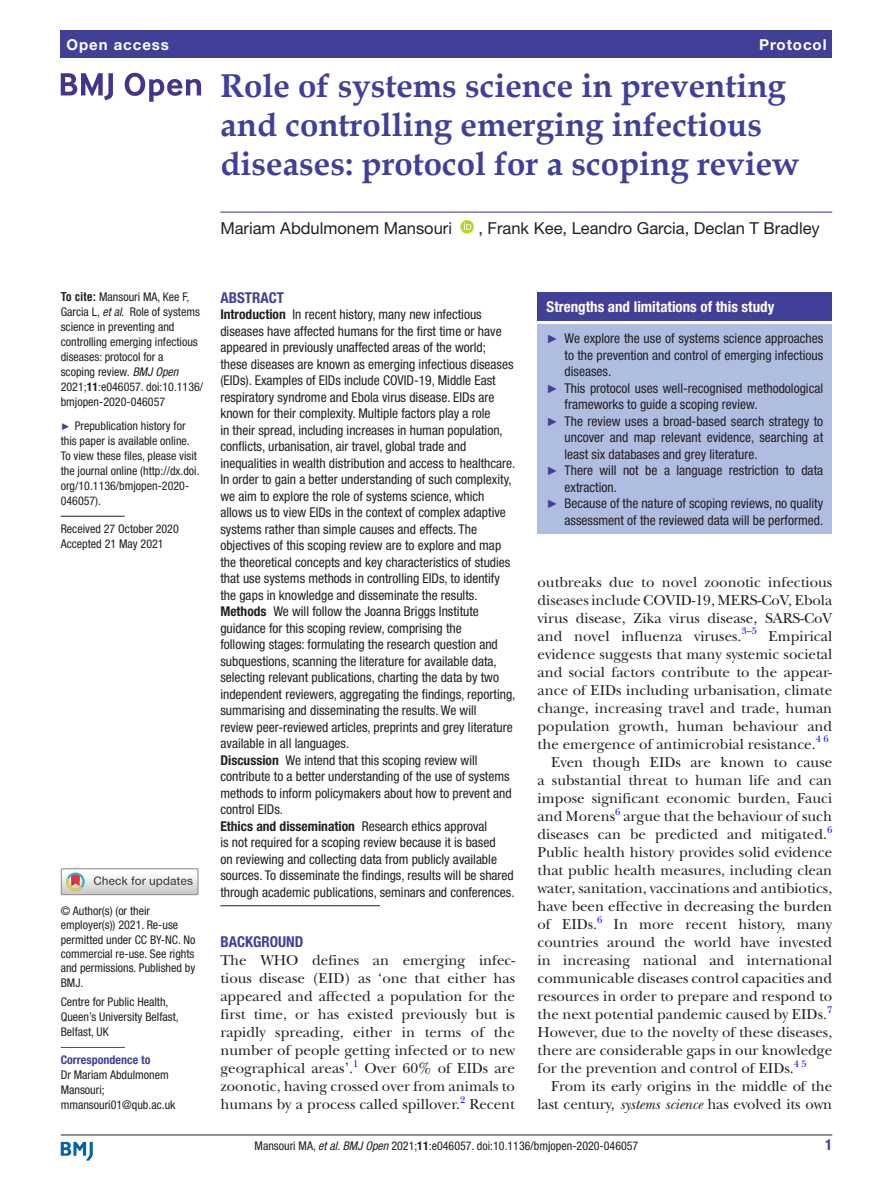
<style>
.page{position:relative;width:893px;height:1191px;background:#fff}
.page>*{position:absolute;margin:0;border:0;box-sizing:border-box;transform-origin:0 0}
.t1{font:700 33px/39px "Book Antiqua";color:#414099}
.t2{font:16.5px "Helvetica Neue LT Std";color:#231f20}
.t3{font:15px/18px "New Baskerville";color:#231f20;text-align:justify}
.t4{font:700 condensed 15px "Helvetica Neue LT Std";color:#fff}
.t5{font:700 condensed 15px "Helvetica Neue LT Std";color:#414099}
.t6{font:700 15px "Helvetica Neue LT Std";letter-spacing:.065em;color:#fff}
.t7{font:condensed 13.5px/16.5px "Helvetica Neue LT Std";color:#231f20}
.t8{font:condensed 12px/15px "Helvetica Neue LT Std";color:#231f20}
.t9{font:700 condensed 12px "Helvetica Neue LT Std";color:#414099}
.t10{font:9.9px "New Baskerville";color:#00f}
.s1{font-family:"Helvetica LT Std";font-weight:700}
.s2{font-style:italic}
.s3{font-weight:700}
.s4{font-family:"Arial";font-stretch:normal;font-size:9.75px;color:#414099}
.s5{font-family:"Arial";font-stretch:normal;font-size:12px;color:#414099}
</style>
<div class="page">
<hr style="left:61px;top:1134px;width:771px;height:1px;background:#231f20">
<svg style="left:61px;top:1141px;width:32px;height:19px"></svg>
<div style="left:61px;top:31px;width:771px;height:27px;background:#414099"></div>
<hr style="left:220px;top:211px;width:612px;height:2px;background:#414099">
<svg style="left:460px;top:220px;width:14px;height:14px"></svg>
<hr style="left:61px;top:516px;width:64px;height:1px;background:#231f20">
<hr style="left:61px;top:1047px;width:64px;height:1px;background:#414099">
<svg style="left:61px;top:73px;width:52px;height:27px"></svg>
<svg style="left:125px;top:73px;width:76px;height:29px"></svg>
<div style="left:61px;top:868px;width:138px;height:27px;border:1px solid #969090"></div>
<svg style="left:61px;top:868px;width:137px;height:26px"></svg>
<hr style="left:220px;top:905px;width:160px;height:1px;background:#231f20">
<div style="left:538px;top:292px;width:294px;height:29px;background:#414099"></div>
<div style="left:538px;top:325px;width:294px;height:209px;background:#afbde1"></div>
<p class="t6" style="left:66px;top:35px;width:104px">Open access</p>
<p class="t6" style="left:759px;top:35px;width:69px">Protocol</p>
<h1 class="t1" style="left:220px;top:66px;width:581px">Role of systems science in preventing and controlling emerging infectious diseases: protocol for a scoping review</h1>
<p class="t2" style="left:220px;top:218px;width:233px">Mariam Abdulmonem Mansouri</p>
<p class="t2" style="left:478px;top:218px;width:343px">, Frank Kee, Leandro Garcia, Declan T Bradley</p>
<p class="t8" style="left:61px;top:289px;width:144px"><span class="s1">To cite:</span> Mansouri MA, Kee F,<br>Garcia L, <span class="s2">et al</span>. Role of systems science in preventing and controlling emerging infectious diseases: protocol for a<br>scoping review. <span class="s2">BMJ Open<br></span>2021;<span class="s3">11</span>:e046057. doi:10.1136/ bmjopen-2020-046057</p>
<p class="t8" style="left:61px;top:418px;width:140px"><span class="s4">►</span> Prepublication history for this paper is available online.<br>To view these files, please visit the journal online (http://dx.doi. org/10.1136/bmjopen-2020-<br>046057).</p>
<p class="t8" style="left:61px;top:521px;width:120px">Received 27 October 2020<br>Accepted 21 May 2021</p>
<p class="t8" style="left:61px;top:903px;width:136px;line-height:14.4px">© Author(s) (or their employer(s)) 2021. Re-use permitted under CC BY-NC. No commercial re-use. See rights and permissions. Published by<br>BMJ.</p>
<p class="t8" style="left:61px;top:994px;width:119px">Centre for Public Health,<br>Queen’s University Belfast,<br>Belfast, UK</p>
<p class="t9" style="left:61px;top:1052px;width:91px">Correspondence to</p>
<p class="t8" style="left:61px;top:1067px;width:116px">Dr Mariam Abdulmonem<br>Mansouri; mmansouri01@qub.ac.uk</p>
<p class="t5" style="left:220px;top:288px;width:65px">ABSTRACT</p>
<p class="t7" style="left:220px;top:306px;width:297px"><span class="s3">Introduction</span> In recent history, many new infectious diseases have affected humans for the first time or have appeared in previously unaffected areas of the world; these diseases are known as emerging infectious diseases (EIDs). Examples of EIDs include COVID-19, Middle East respiratory syndrome and Ebola virus disease. EIDs are known for their complexity. Multiple factors play a role<br>in their spread, including increases in human population, conflicts, urbanisation, air travel, global trade and inequalities in wealth distribution and access to healthcare.<br>In order to gain a better understanding of such complexity, we aim to explore the role of systems science, which allows us to view EIDs in the context of complex adaptive systems rather than simple causes and effects. The objectives of this scoping review are to explore and map the theoretical concepts and key characteristics of studies that use systems methods in controlling EIDs, to identify the gaps in knowledge and disseminate the results.<br><span class="s3">Methods</span> We will follow the Joanna Briggs Institute guidance for this scoping review, comprising the<br>following stages: formulating the research question and subquestions, scanning the literature for available data, selecting relevant publications, charting the data by two independent reviewers, aggregating the findings, reporting, summarising and disseminating the results. We will<br>review peer-reviewed articles, preprints and grey literature available in all languages.<br><span class="s3">Discussion</span> We intend that this scoping review will contribute to a better understanding of the use of systems methods to inform policymakers about how to prevent and control EIDs.<br><span class="s3">Ethics and dissemination</span> Research ethics approval<br>is not required for a scoping review because it is based<br>on reviewing and collecting data from publicly available sources. To disseminate the findings, results will be shared through academic publications, seminars and conferences.</p>
<p class="t5" style="left:220px;top:933px;width:85px">BACKGROUND</p>
<p class="t3" style="left:220px;top:951px;width:296px">The WHO defines an emerging infec&shy;tious disease (EID) as ‘one that either has appeared and affected a population for the first time, or has existed previously but is rapidly spreading, either in terms of the number of people getting infected or to new geographical areas’.</p>
<p class="t10" style="left:353px;top:1057px;width:7px">1</p>
<p class="t3" style="left:220px;top:1059px;width:296px;text-indent:144px">Over 60% of EIDs are zoonotic, having crossed over from animals to humans by a process called spillover.<sup>2</sup> Recent</p>
<p class="t4" style="left:547px;top:297px;width:229px">Strengths and limitations of this study</p>
<p class="t7" style="left:547px;top:330px;width:278px"><span class="s5">►</span> We explore the use of systems science approaches</p>
<p class="t7" style="left:565px;top:347px;width:260px">to the prevention and control of emerging infectious</p>
<p class="t7" style="left:565px;top:363px;width:48px">diseases.</p>
<p class="t7" style="left:547px;top:380px;width:278px"><span class="s5">►</span> This protocol uses well-recognised methodological</p>
<p class="t7" style="left:565px;top:396px;width:195px">frameworks to guide a scoping review.</p>
<p class="t7" style="left:547px;top:413px;width:278px"><span class="s5">►</span> The review uses a broad-based search strategy to</p>
<p class="t7" style="left:565px;top:429px;width:260px">uncover and map relevant evidence, searching at</p>
<p class="t7" style="left:565px;top:446px;width:195px">least six databases and grey literature.</p>
<p class="t7" style="left:547px;top:462px;width:278px"><span class="s5">►</span> There will not be a language restriction to data</p>
<p class="t7" style="left:565px;top:479px;width:54px">extraction.</p>
<p class="t7" style="left:547px;top:495px;width:278px"><span class="s5">►</span> Because of the nature of scoping reviews, no quality</p>
<p class="t7" style="left:565px;top:512px;width:260px">assessment of the reviewed data will be performed.</p>
<p class="t3" style="left:538px;top:573px;width:296px">outbreaks due to novel zoonotic infectious diseases include COVID-19, MERS-CoV, Ebola virus disease, Zika virus disease, SARS-CoV and novel influenza viruses.<sup>3–5</sup></p>
<p class="t3" style="left:538px;top:627px;width:296px;text-indent:231px">Empirical evidence suggests that many systemic societal and social factors contribute to the appear&shy;ance of EIDs including urbanisation, climate change, increasing travel and trade, human population growth, human behaviour and the emergence of antimicrobial resistance.</p>
<p class="t10" style="left:816px;top:733px;width:14px">4 6</p>
<p class="t3" style="left:538px;top:753px;width:296px;text-indent:14px">Even though EIDs are known to cause a substantial threat to human life and can impose significant economic burden, Fauci and Morens</p>
<p class="t10" style="left:615px;top:805px;width:7px">6</p>
<p class="t3" style="left:538px;top:807px;width:296px;text-indent:86px">argue that the behaviour of such diseases can be predicted and mitigated.</p>
<p class="t10" style="left:827px;top:823px;width:7px">6</p>
<p class="t3" style="left:538px;top:843px;width:296px">Public health history provides solid evidence that public health measures, including clean water, sanitation, vaccinations and antibiotics, have been effective in decreasing the burden of EIDs.</p>
<p class="t10" style="left:597px;top:913px;width:7px">6</p>
<p class="t3" style="left:538px;top:915px;width:296px;text-indent:76px">In more recent history, many countries around the world have invested in increasing national and international communicable diseases control capacities and resources in order to prepare and respond to the next potential pandemic caused by EIDs.</p>
<p class="t10" style="left:827px;top:1003px;width:7px">7</p>
<p class="t3" style="left:538px;top:1023px;width:296px">However, due to the novelty of these diseases, there are considerable gaps in our knowledge for the prevention and control of EIDs.</p>
<p class="t10" style="left:794px;top:1057px;width:14px">4 5</p>
<p class="t3" style="left:538px;top:1077px;width:296px;text-align:right">From its early origins in the middle of the last century, <span class="s2">systems science</span> has evolved its own</p>
<p class="t8" style="left:255px;top:1137px;width:385px">Mansouri MA, <span class="s2">et al</span>. <span class="s2">BMJ Open</span> 2021;<span class="s3">11</span>:e046057. doi:10.1136/bmjopen-2020-046057</p>
<p class="t5" style="left:825px;top:1135px;width:9px">1</p>
</div>
